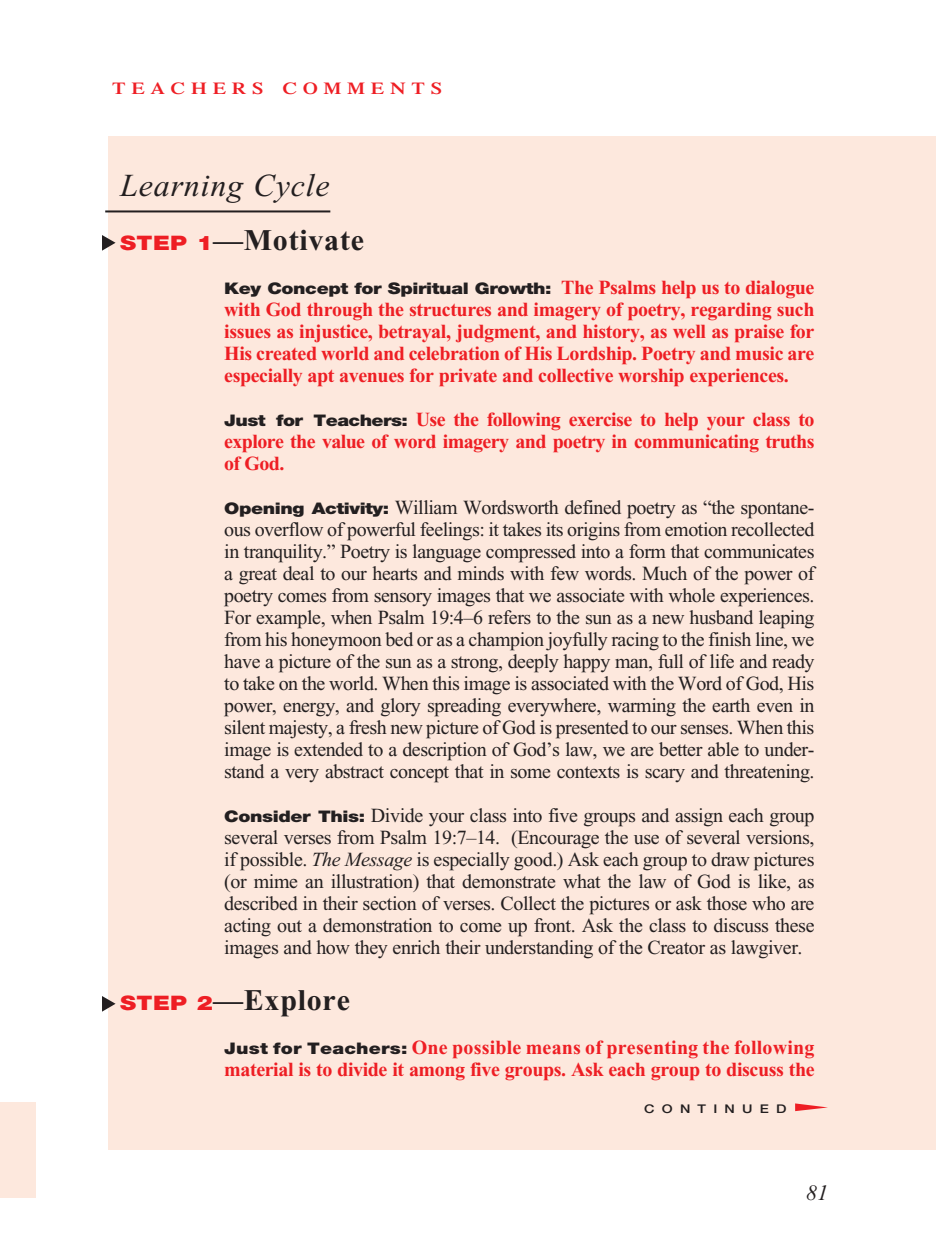
<style>
.page{position:relative;width:936px;height:1260px;background:#fff}
.page>*{position:absolute;margin:0;border:0;box-sizing:border-box;transform-origin:0 0}
.Main_Head_Teachers_C{font:italic 32px "Times New Roman";letter-spacing:.025em;color:#231f20}
.T_Aim_bodyXindent{font:700 30px "Times New Roman";letter-spacing:.025em;color:#231f20}
.t1{font:italic 22px "Times New Roman";color:#231f20}
.First_Line_Space_Tea{font:20px/22px "Times New Roman";letter-spacing:-.02em;color:#231f20;text-align:justify}
.Objectives_Body_Text{font:700 20px/22px "Times New Roman";letter-spacing:-.02em;color:#ee1e24;text-align:justify}
.t2{font:600 16.8px "Times";letter-spacing:.285em;color:#ee1e24;scale:1.2 1}
.Objectives_Body_Text-2{font:900 16px "Helvetica Neue";letter-spacing:-.02em;color:#231f20;scale:1.2 1}
._01-Daily_head{font:500 12px "Helvetica Neue";letter-spacing:.5em;color:#231f20;scale:1.2 1}
.s1{font-family:"Helvetica Neue";font-weight:900;font-size:20px;color:#ee1e24}
.s2{font-family:"Times New Roman";font-weight:700;font-size:20px;color:#ee1e24}
.s3{font-family:"Helvetica Neue";font-weight:900;font-size:16px;color:#231f20}
.s4{font-family:"Helvetica Neue";font-weight:900;font-size:16px}
.s5{font-style:italic}
</style>
<div class="page">
<div style="left:109px;top:136px;width:827px;height:1013px;background:#fde8dd"></div>
<svg style="left:795px;top:1103px;width:33px;height:8px"></svg>
<hr style="left:105px;top:210px;width:225px;height:2px;background:#231f20">
<svg style="left:102px;top:235px;width:14px;height:16px"></svg>
<svg style="left:102px;top:996px;width:14px;height:16px"></svg>
<div style="left:0;top:1103px;width:36px;height:95px;background:#fde8dd"></div>
<p class="t2" style="left:112px;top:78px;width:276px">TEACHERS COMMENTS</p>
<p class="Main_Head_Teachers_C" style="left:120px;top:168px;width:211px">Learning Cycle</p>
<p class="T_Aim_bodyXindent" style="left:120px;top:224px;width:245px"><span class="s1">STEP 1</span>—Motivate</p>
<p class="Objectives_Body_Text-2" style="left:224px;top:279px;width:493px">Key Concept for Spiritual Growth: <span class="s2">The Psalms help us to dialogue</span></p>
<p class="Objectives_Body_Text" style="left:224px;top:299px;width:592px">with God through the structures and imagery of poetry, regarding such issues as injustice, betrayal, judgment, and history, as well as praise for His created world and celebration of His Lordship. Poetry and music are especially apt avenues for private and collective worship experiences.</p>
<p class="Objectives_Body_Text" style="left:224px;top:409px;width:592px"><span class="s3">Just for Teachers:</span> Use the following exercise to help your class to explore the value of word imagery and poetry in communicating truths of God.</p>
<p class="First_Line_Space_Tea" style="left:224px;top:497px;width:592px"><span class="s4">Opening Activity:</span> William Wordsworth defined poetry as “the spontane&shy;ous overflow of powerful feelings: it takes its origins from emotion recollected in tranquility.” Poetry is language compressed into a form that communicates a great deal to our hearts and minds with few words. Much of the power of poetry comes from sensory images that we associate with whole experiences.<br>For example, when Psalm 19:4–6 refers to the sun as a new husband leaping from his honeymoon bed or as a champion joyfully racing to the finish line, we have a picture of the sun as a strong, deeply happy man, full of life and ready to take on the world. When this image is associated with the Word of God, His power, energy, and glory spreading everywhere, warming the earth even in silent majesty, a fresh new picture of God is presented to our senses. When this image is extended to a description of God’s law, we are better able to under&shy;stand a very abstract concept that in some contexts is scary and threatening.</p>
<p class="First_Line_Space_Tea" style="left:224px;top:805px;width:592px"><span class="s4">Consider This:</span> Divide your class into five groups and assign each group several verses from Psalm 19:7–14. (Encourage the use of several versions, if possible. <span class="s5">The Message</span> is especially good.) Ask each group to draw pictures (or mime an illustration) that demonstrate what the law of God is like, as described in their section of verses. Collect the pictures or ask those who are acting out a demonstration to come up front. Ask the class to discuss these images and how they enrich their understanding of the Creator as lawgiver.</p>
<p class="T_Aim_bodyXindent" style="left:120px;top:983px;width:231px"><span class="s1">STEP 2</span>—Explore</p>
<p class="Objectives_Body_Text" style="left:224px;top:1036px;width:592px"><span class="s3">Just for Teachers:</span> One possible means of presenting the following material is to divide it among five groups. Ask each group to discuss the</p>
<p class="_01-Daily_head" style="left:644px;top:1101px;width:120px">CONTINUED</p>
<p class="t1" style="left:806px;top:1181px;width:23px">81</p>
</div>
